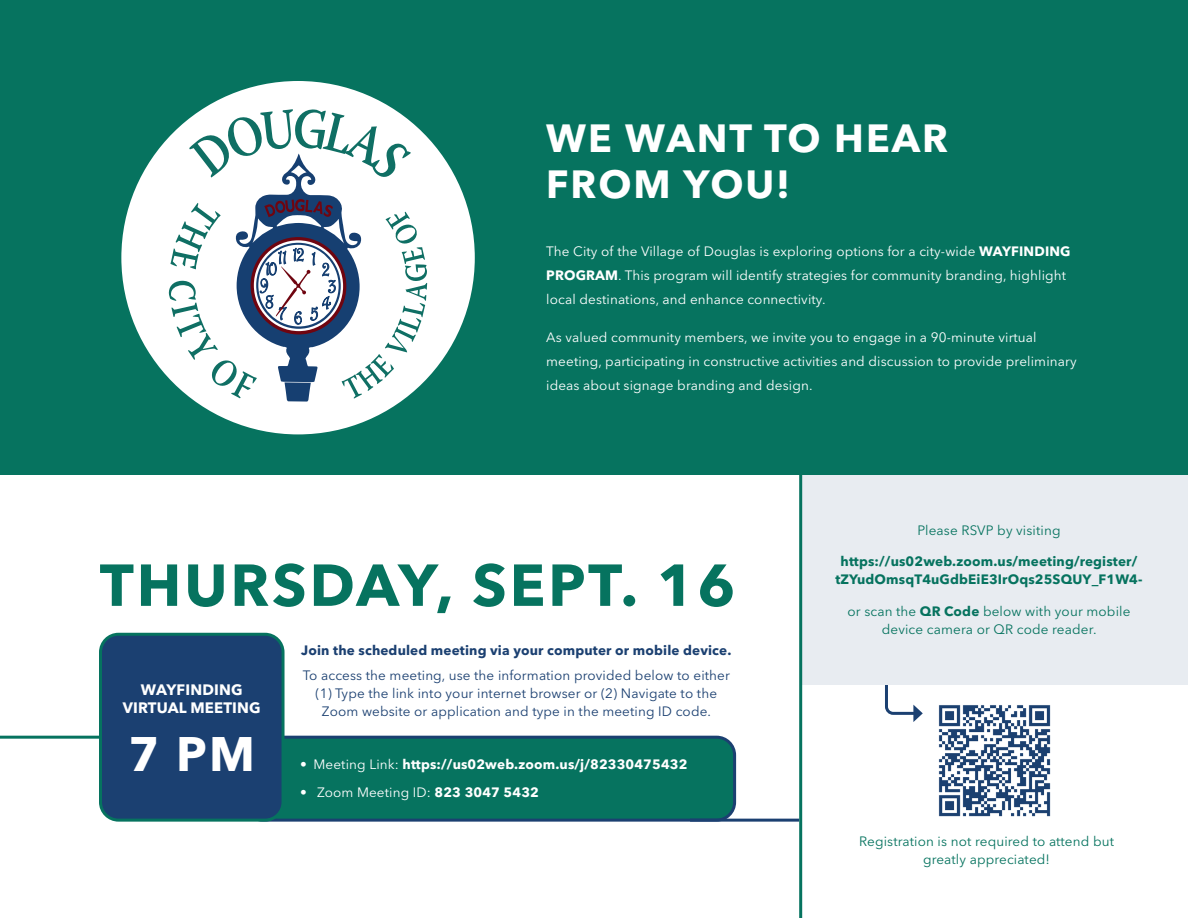
<style>
.page{position:relative;width:1188px;height:918px;background:#fff}
.page>*{position:absolute;margin:0;border:0;box-sizing:border-box;transform-origin:0 0}
.t1{font:700 58.5px "Avenir Next LT Pro";letter-spacing:.05em;color:#06735f}
.t2{font:700 48px "Avenir Next LT Pro";color:#fff}
.t3{font:700 39px/46.8px "Avenir Next LT Pro";letter-spacing:.05em;color:#fff}
.t4{font:700 15px/18px "Avenir Next LT Pro";letter-spacing:.01em;color:#fff;text-align:center}
.t5{font:13.5px/24px "Avenir Next LT Pro";letter-spacing:.01em;color:#fff}
.t6{font:13.5px/18px "Avenir Next LT Pro";letter-spacing:.01em;color:#1b4071;text-align:center}
.t7{font:13.5px/18px "Avenir Next LT Pro";letter-spacing:.01em;color:#06735f;text-align:center}
.t8{font:700 13.5px/18px "Avenir Next LT Pro";letter-spacing:.01em;color:#06735f;text-align:center}
.t9{font:700 13.5px "Avenir Next LT Pro";letter-spacing:.01em;color:#1b4071}
.t10{font:700 13.5px "Avenir Next LT Pro";letter-spacing:.01em;color:#fff}
.s1{font-weight:700}
.s2{font-weight:400}
</style>
<div class="page">
<svg style="left:883px;top:684px;width:40px;height:38px"></svg>
<div style="left:801px;top:474px;width:387px;height:210px;background:#e8ecf1"></div>
<div style="left:244px;top:737px;width:491px;height:83px;background:#06735f;border-radius:18px"></div>
<div style="left:243px;top:736px;width:493px;height:86px;border:3px solid #1b4071;border-radius:18px"></div>
<div style="left:100px;top:634px;width:183px;height:186px;background:#1b4071;border-radius:18px"></div>
<div style="left:99px;top:633px;width:186px;height:189px;border:3px solid #06735f;border-radius:18px"></div>
<hr style="left:0;top:736px;width:101px;height:3px;background:#06735f">
<hr style="left:690px;top:819px;width:109px;height:3px;background:#1b4071">
<hr style="left:799px;top:474px;width:3px;height:444px;background:#06735f">
<div style="left:0;top:0;width:1188px;height:474px;background:#06735f"></div>
<div style="left:121px;top:81px;width:354px;height:353px;background:#fff;border-radius:50%"></div>
<svg style="left:169px;top:109px;width:258px;height:293px"></svg>
<img style="left:938px;top:705px;width:113px;height:112px">
<p class="t3" style="left:546px;top:114px;width:403px">WE WANT TO HEAR<br>FROM YOU!</p>
<p class="t5" style="left:546px;top:239px;width:526px">The City of the Village of Douglas is exploring options for a city-wide <span class="s1">WAYFINDING<br>PROGRAM</span>. This program will identify strategies for community branding, highlight local destinations, and enhance connectivity.</p>
<p class="t5" style="left:546px;top:325px;width:532px">As valued community members, we invite you to engage in a 90-minute virtual meeting, participating in constructive activities and discussion to provide preliminary ideas about signage branding and design.</p>
<p class="t1" style="left:100px;top:550px;width:637px">THURSDAY, SEPT. 16</p>
<p class="t4" style="left:123px;top:681px;width:140px">WAYFINDING<br>VIRTUAL MEETING</p>
<p class="t2" style="left:128px;top:724px;width:128px">7 PM</p>
<p class="t9" style="left:301px;top:642px;width:432px">Join the scheduled meeting via your computer or mobile device.</p>
<p class="t6" style="left:303px;top:666px;width:429px">To access the meeting, use the information provided below to either (1) Type the link into your internet browser or (2) Navigate to the<br>Zoom website or application and type in the meeting ID code.</p>
<p class="t10" style="left:300px;top:756px;width:389px"><span class="s2">• Meeting Link:</span> https://us02web.zoom.us/j/82330475432</p>
<p class="t5" style="left:300px;top:780px;width:240px">• Zoom Meeting ID: <span class="s1">823 3047 5432</span></p>
<p class="t7" style="left:917px;top:521px;width:145px">Please RSVP by visiting</p>
<p class="t8" style="left:835px;top:552px;width:309px">https://us02web.zoom.us/meeting/register/ tZYudOmsqT4uGdbEiE3IrOqs25SQUY_F1W4-</p>
<p class="t7" style="left:847px;top:602px;width:284px">or scan the <span class="s1">QR Code</span> below with your mobile device camera or QR code reader.</p>
<p class="t7" style="left:859px;top:832px;width:256px">Registration is not required to attend but greatly appreciated!</p>
</div>
